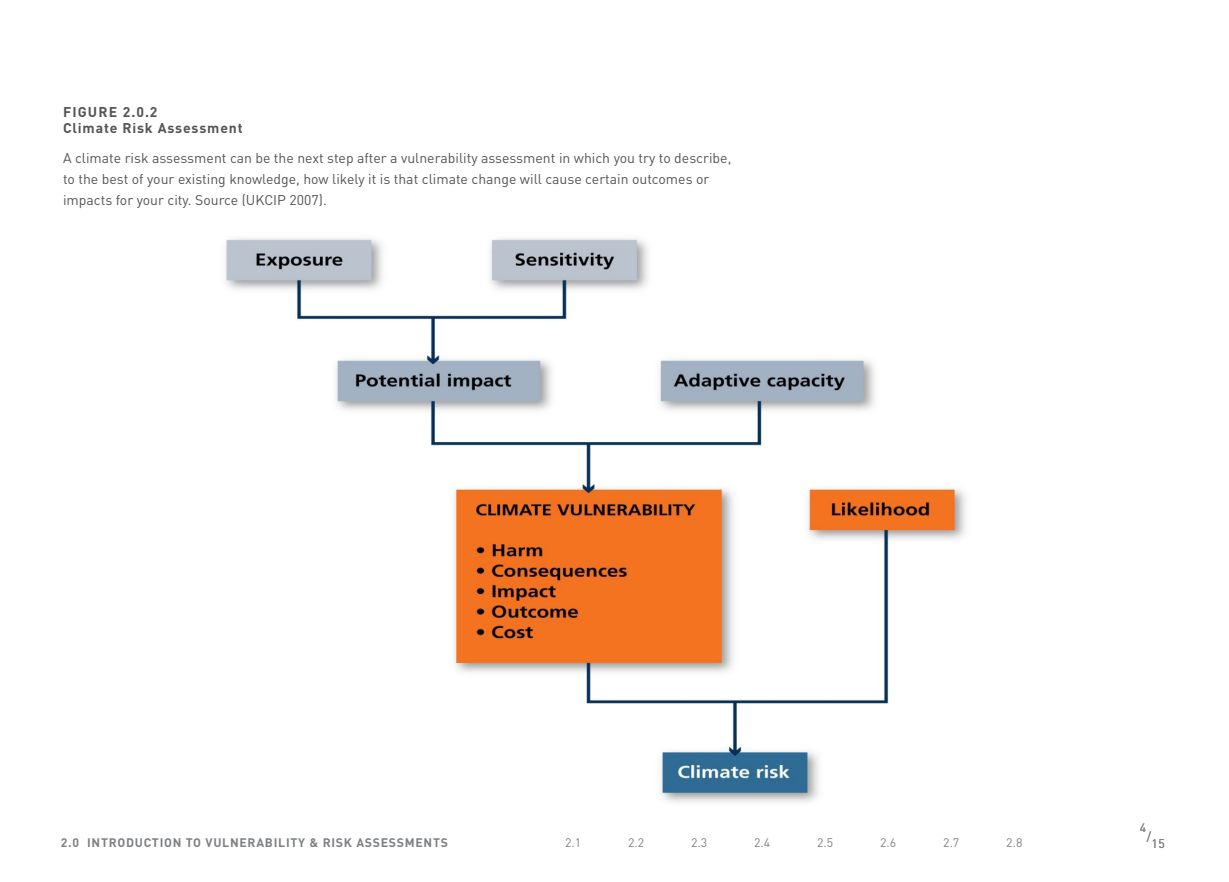
<style>
.page{position:relative;width:1229px;height:882px;background:#fff}
.page>*{position:absolute;margin:0;border:0;box-sizing:border-box;transform-origin:0 0}
.Figure{font:14px/21px "DIN";color:#545455}
.Figure-2{font:700 14px/16.8px "DIN";letter-spacing:.06em;color:#545455}
.t1{font:700 12.25px "DIN";letter-spacing:.06em;color:#7e8083}
.t2{font:12.25px "DIN";color:#7e8083}
</style>
<div class="page">
<img style="left:225px;top:238px;width:741px;height:564px">
<p class="Figure-2" style="left:63px;top:103px;width:181px">FIGURE 2.0.2<br>Climate Risk Assessment</p>
<p class="Figure" style="left:63px;top:147px;width:670px">A climate risk assessment can be the next step after a vulnerability assessment in which you try to describe, to the best of your existing knowledge, how likely it is that climate change will cause certain outcomes or impacts for your city. Source (UKCIP 2007).</p>
<p class="t1" style="left:61px;top:835px;width:388px">2.0 INTRODUCTION TO VULNERABILITY &amp; RISK ASSESSMENTS</p>
<p class="t2" style="left:565px;top:835px;width:18px">2.1</p>
<p class="t2" style="left:628px;top:835px;width:18px">2.2</p>
<p class="t2" style="left:691px;top:835px;width:18px">2.3</p>
<p class="t2" style="left:754px;top:835px;width:18px">2.4</p>
<p class="t2" style="left:817px;top:835px;width:18px">2.5</p>
<p class="t2" style="left:880px;top:835px;width:18px">2.6</p>
<p class="t2" style="left:943px;top:835px;width:18px">2.7</p>
<p class="t2" style="left:1006px;top:835px;width:18px">2.8</p>
<p class="t2" style="left:1139px;top:820px;width:8px">4</p>
<p class="t2" style="left:1146px;top:828px;width:6px">/</p>
<p class="t2" style="left:1151px;top:835px;width:15px">15</p>
</div>
